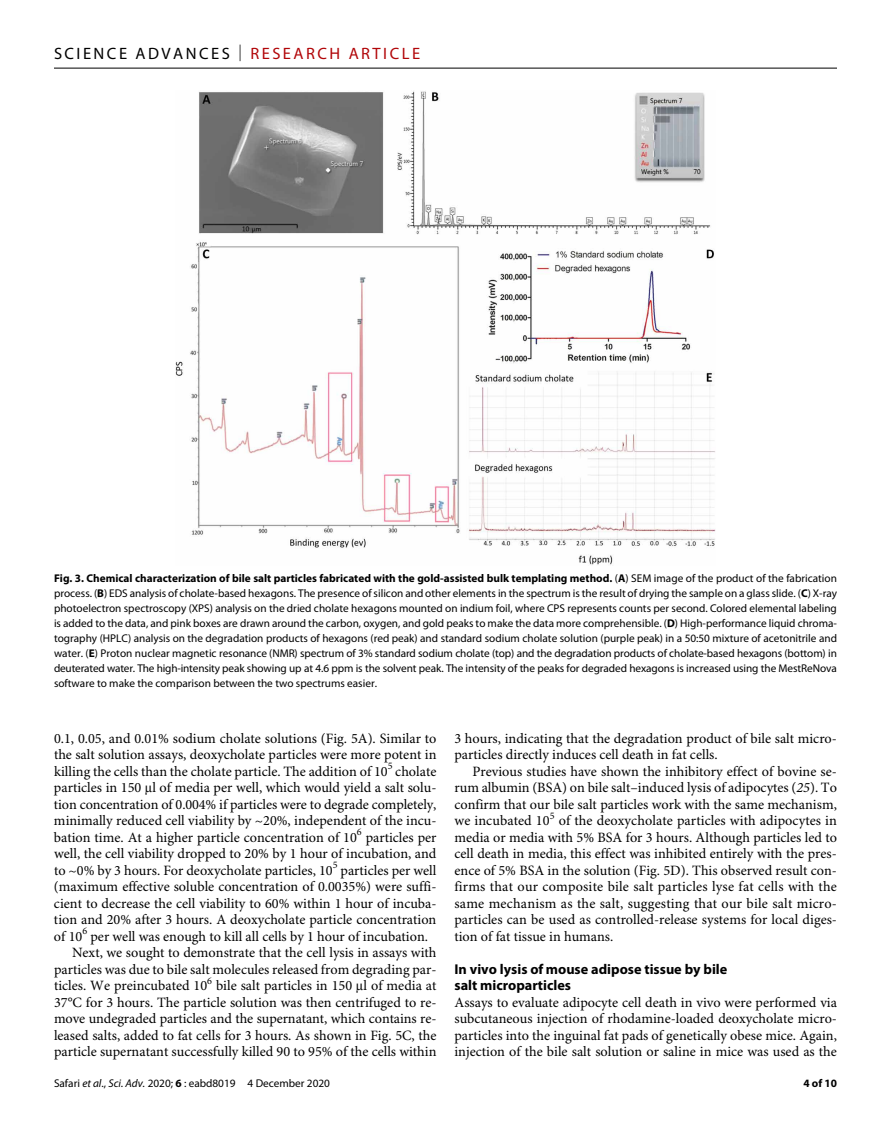
<style>
.page{position:relative;width:891px;height:1134px;background:#fff}
.page>*{position:absolute;margin:0;border:0;box-sizing:border-box;transform-origin:0 0}
.t1{font:16.5px "Myriad Pro";letter-spacing:.15em;color:#000}
.t2{font:14.25px/16.5px "Minion Pro";color:#000;text-align:justify}
.t3{font:700 14.25px/16.5px "Myriad Pro";color:#000}
.t4{font:11.25px/15px "Myriad Pro";color:#000;text-align:justify}
.t5{font:700 11.25px "Myriad Pro";color:#000}
.s1{font-weight:300}
.s2{color:#b10508}
.s3{font-weight:700}
.s4{font-style:italic}
</style>
<div class="page">
<hr style="left:54px;top:68px;width:783px;height:1px;background:#000">
<img style="left:176px;top:91px;width:540px;height:474px">
<p class="t1" style="left:54px;top:40px;width:368px">SCIENCE ADVANCES <span class="s1">|</span> <span class="s2">RESEARCH ARTICLE</span></p>
<p class="t4" style="left:54px;top:571px;width:785px"><span class="s3">Fig. 3. Chemical characterization of bile salt particles fabricated with the gold-assisted bulk templating method.</span> (<span class="s3">A</span>) SEM image of the product of the fabrication process. (<span class="s3">B</span>) EDS analysis of cholate-based hexagons. The presence of silicon and other elements in the spectrum is the result of drying the sample on a glass slide. (<span class="s3">C</span>) X-ray photoelectron spectroscopy (XPS) analysis on the dried cholate hexagons mounted on indium foil, where CPS represents counts per second. Colored elemental labeling is added to the data, and pink boxes are drawn around the carbon, oxygen, and gold peaks to make the data more comprehensible. (<span class="s3">D</span>) High-performance liquid chroma&shy;tography (HPLC) analysis on the degradation products of hexagons (red peak) and standard sodium cholate solution (purple peak) in a 50:50 mixture of acetonitrile and water. (<span class="s3">E</span>) Proton nuclear magnetic resonance (NMR) spectrum of 3% standard sodium cholate (top) and the degradation products of cholate-based hexagons (bottom) in deuterated water. The high-intensity peak showing up at 4.6 ppm is the solvent peak. The intensity of the peaks for degraded hexagons is increased using the MestReNova software to make the comparison between the two spectrums easier.</p>
<p class="t2" style="left:54px;top:731px;width:384px">0.1, 0.05, and 0.01% sodium cholate solutions (Fig. 5A). Similar to</p>
<p class="t2" style="left:54px;top:748px;width:384px">the salt solution assays, deoxycholate particles were more potent in</p>
<p class="t2" style="left:54px;top:764px;width:384px">killing the cells than the cholate particle. The addition of 10<sup>5</sup> cholate</p>
<p class="t2" style="left:54px;top:781px;width:384px">particles in 150 l of media per well, which would yield a salt solu-</p>
<p class="t2" style="left:54px;top:797px;width:384px">tion concentration of 0.004% if particles were to degrade completely,</p>
<p class="t2" style="left:54px;top:814px;width:384px">minimally reduced cell viability by ~20%, independent of the incu-</p>
<p class="t2" style="left:54px;top:830px;width:384px">bation time. At a higher particle concentration of 10<sup>6</sup> particles per</p>
<p class="t2" style="left:54px;top:847px;width:384px">well, the cell viability dropped to 20% by 1 hour of incubation, and</p>
<p class="t2" style="left:54px;top:863px;width:384px">to ~0% by 3 hours. For deoxycholate particles, 10<sup>5</sup> particles per well</p>
<p class="t2" style="left:54px;top:880px;width:384px">(maximum effective soluble concentration of 0.0035%) were suffi-</p>
<p class="t2" style="left:54px;top:896px;width:384px">cient to decrease the cell viability to 60% within 1 hour of incuba-</p>
<p class="t2" style="left:54px;top:913px;width:384px">tion and 20% after 3 hours. A deoxycholate particle concentration</p>
<p class="t2" style="left:54px;top:929px;width:376px">of 10<sup>6</sup> per well was enough to kill all cells by 1 hour of incubation.</p>
<p class="t2" style="left:72px;top:946px;width:366px">Next, we sought to demonstrate that the cell lysis in assays with</p>
<p class="t2" style="left:54px;top:962px;width:384px">particles was due to bile salt molecules released from degrading par-</p>
<p class="t2" style="left:54px;top:979px;width:384px">ticles. We preincubated 10<sup>6</sup> bile salt particles in 150 l of media at</p>
<p class="t2" style="left:54px;top:995px;width:384px">37°C for 3 hours. The particle solution was then centrifuged to re-</p>
<p class="t2" style="left:54px;top:1012px;width:384px">move undegraded particles and the supernatant, which contains re-</p>
<p class="t2" style="left:54px;top:1028px;width:384px">leased salts, added to fat cells for 3 hours. As shown in Fig. 5C, the</p>
<p class="t2" style="left:54px;top:1045px;width:384px">particle supernatant successfully killed 90 to 95% of the cells within</p>
<p class="t4" style="left:54px;top:1076px;width:278px">Safari <span class="s4">et al</span>., <span class="s4">Sci. Adv.</span> 2020; <span class="s3">6</span> : eabd8019 4 December 2020</p>
<p class="t2" style="left:454px;top:731px;width:384px">3 hours, indicating that the degradation product of bile salt micro&shy;particles directly induces cell death in fat cells.</p>
<p class="t2" style="left:454px;top:764px;width:384px;text-indent:18px">Previous studies have shown the inhibitory effect of bovine se&shy;rum albumin (BSA) on bile salt–induced lysis of adipocytes (<span class="s4">25</span>). To confirm that our bile salt particles work with the same mechanism, we incubated 10<sup>5</sup> of the deoxycholate particles with adipocytes in media or media with 5% BSA for 3 hours. Although particles led to cell death in media, this effect was inhibited entirely with the pres&shy;ence of 5% BSA in the solution (Fig. 5D). This observed result con&shy;firms that our composite bile salt particles lyse fat cells with the same mechanism as the salt, suggesting that our bile salt micro&shy;particles can be used as controlled-release systems for local diges&shy;tion of fat tissue in humans.</p>
<p class="t3" style="left:454px;top:959px;width:274px">In vivo lysis of mouse adipose tissue by bile salt microparticles</p>
<p class="t2" style="left:454px;top:995px;width:384px">Assays to evaluate adipocyte cell death in vivo were performed via subcutaneous injection of rhodamine-loaded deoxycholate micro&shy;particles into the inguinal fat pads of genetically obese mice. Again, injection of the bile salt solution or saline in mice was used as the</p>
<p class="t5" style="left:803px;top:1074px;width:35px">4 of 10</p>
</div>
